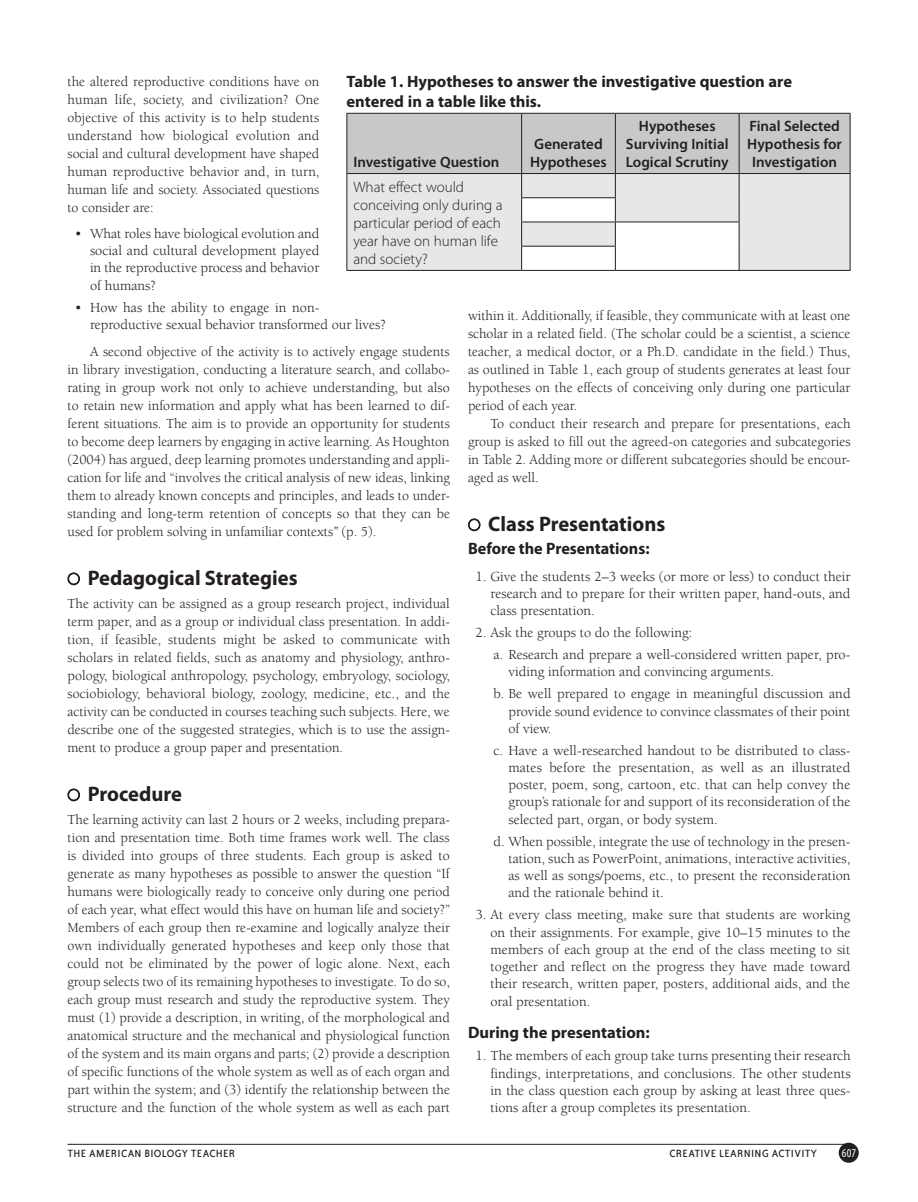
<style>
.page{position:relative;width:918px;height:1202px;background:#fff}
.page>*{position:absolute;margin:0;border:0;box-sizing:border-box;transform-origin:0 0}
.t1{font:700 21px "Myriad Pro";color:#231f20}
.t2{font:700 16.5px/19.5px "Myriad Pro";color:#231f20}
.t3{font:600 15px/18px "Myriad Pro";color:#231f20;text-align:center}
.t4{font:300 15px/18px "Myriad Pro";color:#231f20}
.t5{font:14.25px/18px "Berkeley";color:#231f20;text-align:justify}
.t6{font:12px "Bailey Sans ITC";letter-spacing:.03em;color:#231f20}
.t7{font:condensed 12px "Myriad Pro";color:#fff}
.s1{font-style:italic}
.s2{font-family:"Universal Newswith Comm Pi";font-weight:400;font-size:12.75px}
</style>
<div class="page">
<div style="left:839px;top:1142px;width:20px;height:20px;background:#231f20;border-radius:50%"></div>
<hr style="left:68px;top:1143px;width:779px;height:1px;background:#231f20">
<svg style="left:68px;top:572px;width:12px;height:13px"></svg>
<svg style="left:68px;top:788px;width:12px;height:13px"></svg>
<svg style="left:468px;top:518px;width:12px;height:13px"></svg>
<hr style="left:522px;top:270px;width:93px;height:1px;background:#231f20">
<hr style="left:615px;top:270px;width:124px;height:1px;background:#231f20">
<hr style="left:346px;top:270px;width:176px;height:1px;background:#231f20">
<svg style="left:346px;top:113px;width:505px;height:157px;background:#d8d9da"></svg>
<hr style="left:739px;top:270px;width:111px;height:1px;background:#231f20">
<p class="t5" style="left:68px;top:72px;width:254px">the altered reproductive conditions have on human life, society, and civilization? One objective of this activity is to help students understand how biological evolution and social and cultural development have shaped human reproductive behavior and, in turn, human life and society. Associated questions to consider are:</p>
<p class="t5" style="left:90px;top:225px;width:231px;line-height:17.2px;text-indent:-15px">• What roles have biological evolution and social and cultural development played in the reproductive process and behavior of humans?</p>
<p class="t5" style="left:90px;top:299px;width:297px;line-height:17.2px;text-indent:-15px">• How has the ability to engage in non&shy;reproductive sexual behavior transformed our lives?</p>
<p class="t5" style="left:68px;top:342px;width:384px;text-indent:22px">A second objective of the activity is to actively engage students in library investigation, conducting a literature search, and collabo&shy;rating in group work not only to achieve understanding, but also to retain new information and apply what has been learned to dif&shy;ferent situations. The aim is to provide an opportunity for students to become deep learners by engaging in active learning. As Houghton (2004) has argued, deep learning promotes understanding and appli&shy;cation for life and “involves the critical analysis of new ideas, linking them to already known concepts and principles, and leads to under&shy;standing and long-term retention of concepts so that they can be used for problem solving in unfamiliar contexts<span class="s1">”</span> (p. 5).</p>
<p class="t1" style="left:68px;top:564px;width:232px"><span class="s2">J</span> Pedagogical Strategies</p>
<p class="t5" style="left:68px;top:594px;width:384px">The activity can be assigned as a group research project, individual term paper, and as a group or individual class presentation. In addi&shy;tion, if feasible, students might be asked to communicate with scholars in related fields, such as anatomy and physiology, anthro&shy;pology, biological anthropology, psychology, embryology, sociology, sociobiology, behavioral biology, zoology, medicine, etc., and the activity can be conducted in courses teaching such subjects. Here, we describe one of the suggested strategies, which is to use the assign&shy;ment to produce a group paper and presentation.</p>
<p class="t1" style="left:68px;top:780px;width:116px"><span class="s2">J</span> Procedure</p>
<p class="t5" style="left:68px;top:810px;width:384px">The learning activity can last 2 hours or 2 weeks, including prepara&shy;tion and presentation time. Both time frames work well. The class is divided into groups of three students. Each group is asked to generate as many hypotheses as possible to answer the question “If humans were biologically ready to conceive only during one period of each year, what effect would this have on human life and society?” Members of each group then re-examine and logically analyze their own individually generated hypotheses and keep only those that could not be eliminated by the power of logic alone. Next, each group selects two of its remaining hypotheses to investigate. To do so, each group must research and study the reproductive system. They must (1) provide a description, in writing, of the morphological and anatomical structure and the mechanical and physiological function of the system and its main organs and parts; (2) provide a description of specific functions of the whole system as well as of each organ and part within the system; and (3) identify the relationship between the structure and the function of the whole system as well as each part</p>
<p class="t2" style="left:346px;top:72px;width:447px">Table 1. Hypotheses to answer the investigative question are entered in a table like this.</p>
<p class="t3" style="left:626px;top:117px;width:105px">Hypotheses<br>Surviving Initial<br>Logical Scrutiny</p>
<p class="t3" style="left:747px;top:117px;width:96px">Final Selected<br>Hypothesis for<br>Investigation</p>
<p class="t3" style="left:530px;top:135px;width:78px;text-align:left">Generated<br>Hypotheses</p>
<p class="t3" style="left:353px;top:153px;width:148px">Investigative Question</p>
<p class="t4" style="left:353px;top:178px;width:151px">What effect would conceiving only during a particular period of each year have on human life and society?</p>
<p class="t5" style="left:468px;top:306px;width:384px">within it. Additionally, if feasible, they communicate with at least one</p>
<p class="t5" style="left:468px;top:324px;width:384px">scholar in a related field. (The scholar could be a scientist, a science</p>
<p class="t5" style="left:468px;top:342px;width:384px">teacher, a medical doctor, or a Ph.D. candidate in the field.) Thus,</p>
<p class="t5" style="left:468px;top:360px;width:384px">as outlined in Table 1, each group of students generates at least four</p>
<p class="t5" style="left:468px;top:378px;width:384px">hypotheses on the effects of conceiving only during one particular</p>
<p class="t5" style="left:468px;top:396px;width:111px">period of each year.</p>
<p class="t5" style="left:490px;top:414px;width:362px">To conduct their research and prepare for presentations, each</p>
<p class="t5" style="left:468px;top:432px;width:384px">group is asked to fill out the agreed-on categories and subcategories</p>
<p class="t5" style="left:468px;top:450px;width:384px">in Table 2. Adding more or different subcategories should be encour-</p>
<p class="t5" style="left:468px;top:468px;width:72px">aged as well.</p>
<p class="t1" style="left:468px;top:510px;width:199px"><span class="s2">J</span> Class Presentations</p>
<p class="t2" style="left:468px;top:538px;width:183px">Before the Presentations:</p>
<p class="t5" style="left:491px;top:568px;width:362px;line-height:17.2px;text-indent:-15px">1. Give the students 2–3 weeks (or more or less) to conduct their research and to prepare for their written paper, hand-outs, and class presentation.</p>
<p class="t5" style="left:494px;top:622px;width:358px;line-height:21.9px;text-indent:-18px">2. Ask the groups to do the following:<br>a. Research and prepare a well-considered written paper, pro-</p>
<p class="t5" style="left:494px;top:661px;width:359px;line-height:21.9px;text-indent:15px">viding information and convincing arguments.<br>b. Be well prepared to engage in meaningful discussion and</p>
<p class="t5" style="left:509px;top:702px;width:343px;line-height:17.2px">provide sound evidence to convince classmates of their point of view.</p>
<p class="t5" style="left:509px;top:742px;width:344px;line-height:17.2px;text-indent:-15px">c. Have a well-researched handout to be distributed to class&shy;mates before the presentation, as well as an illustrated poster, poem, song, cartoon, etc. that can help convey the group’s rationale for and support of its reconsideration of the selected part, organ, or body system.</p>
<p class="t5" style="left:509px;top:833px;width:344px;line-height:17.2px;text-indent:-15px">d. When possible, integrate the use of technology in the presen&shy;tation, such as PowerPoint, animations, interactive activities, as well as songs/poems, etc., to present the reconsideration and the rationale behind it.</p>
<p class="t5" style="left:491px;top:906px;width:361px;line-height:17.2px;text-indent:-15px">3. At every class meeting, make sure that students are working on their assignments. For example, give 10–15 minutes to the members of each group at the end of the class meeting to sit together and reflect on the progress they have made toward their research, written paper, posters, additional aids, and the oral presentation.</p>
<p class="t2" style="left:468px;top:1022px;width:183px">During the presentation:</p>
<p class="t5" style="left:491px;top:1047px;width:362px;line-height:17.2px;text-indent:-15px">1. The members of each group take turns presenting their research findings, interpretations, and conclusions. The other students in the class question each group by asking at least three ques&shy;tions after a group completes its presentation.</p>
<p class="t6" style="left:68px;top:1146px;width:169px">THE AMERICAN BIOLOGY TEACHER</p>
<p class="t6" style="left:669px;top:1146px;width:149px">CREATIVE LEARNING ACTIVITY</p>
<p class="t7" style="left:842px;top:1145px;width:16px">607</p>
</div>
